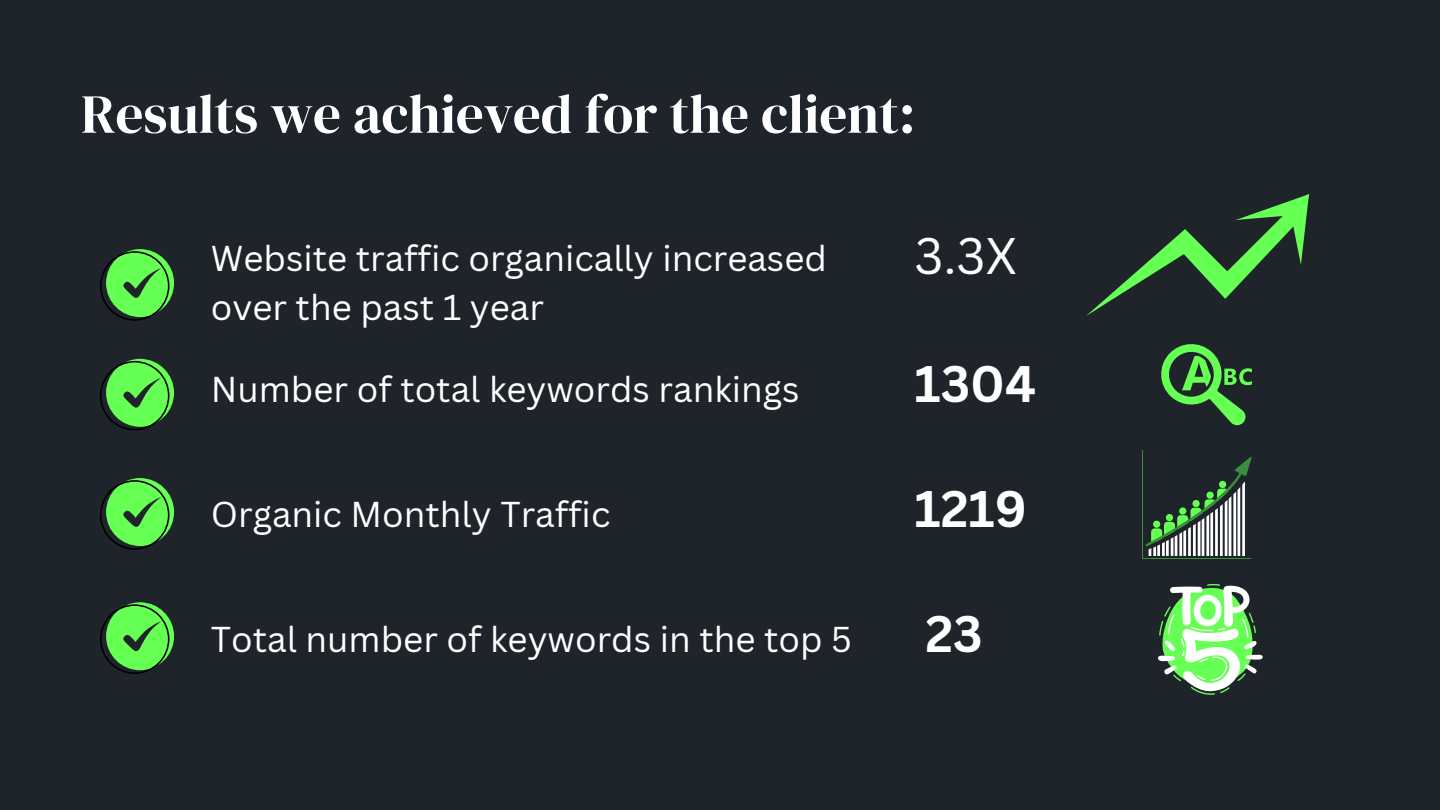
<style>
.page{position:relative;width:1440px;height:810px;background:#1f242b}
.page>*{position:absolute;margin:0;border:0;box-sizing:border-box;transform-origin:0 0}
.t1{font:55px "DM Serif Display";color:#fff}
.t2{font:700 50px "Canva Sans";color:#fff}
.t3{font:50px "Canva Sans";color:#fff}
.t4{font:35px/48.8px "Canva Sans";color:#fff}
</style>
<div class="page">
<svg style="left:1086px;top:194px;width:223px;height:122px"></svg>
<svg style="left:1161px;top:344px;width:91px;height:81px"></svg>
<hr style="left:1142px;top:450px;width:1px;height:109px;background:#388e3c">
<hr style="left:1142px;top:559px;width:109px;height:1px;background:#388e3c">
<svg style="left:1146px;top:456px;width:106px;height:100px"></svg>
<svg style="left:100px;top:249px;width:74px;height:72px"></svg>
<svg style="left:100px;top:359px;width:74px;height:71px"></svg>
<svg style="left:100px;top:478px;width:74px;height:72px"></svg>
<svg style="left:100px;top:602px;width:74px;height:72px"></svg>
<svg style="left:1158px;top:584px;width:105px;height:111px"></svg>
<h3 class="t1" style="left:81px;top:76px;width:836px">Results we achieved for the client:</h3>
<p class="t4" style="left:211px;top:233px;width:618px">Website traffic organically increased over the past 1 year</p>
<p class="t4" style="left:211px;top:364px;width:590px">Number of total keywords rankings</p>
<p class="t4" style="left:211px;top:489px;width:401px">Organic Monthly Traffic</p>
<p class="t4" style="left:211px;top:614px;width:642px">Total number of keywords in the top 5</p>
<p class="t3" style="left:914px;top:221px;width:104px">3.3X</p>
<h1 class="t2" style="left:914px;top:349px;width:123px">1304</h1>
<p class="t2" style="left:914px;top:473px;width:114px">1219</p>
<p class="t2" style="left:925px;top:598px;width:59px">23</p>
</div>
